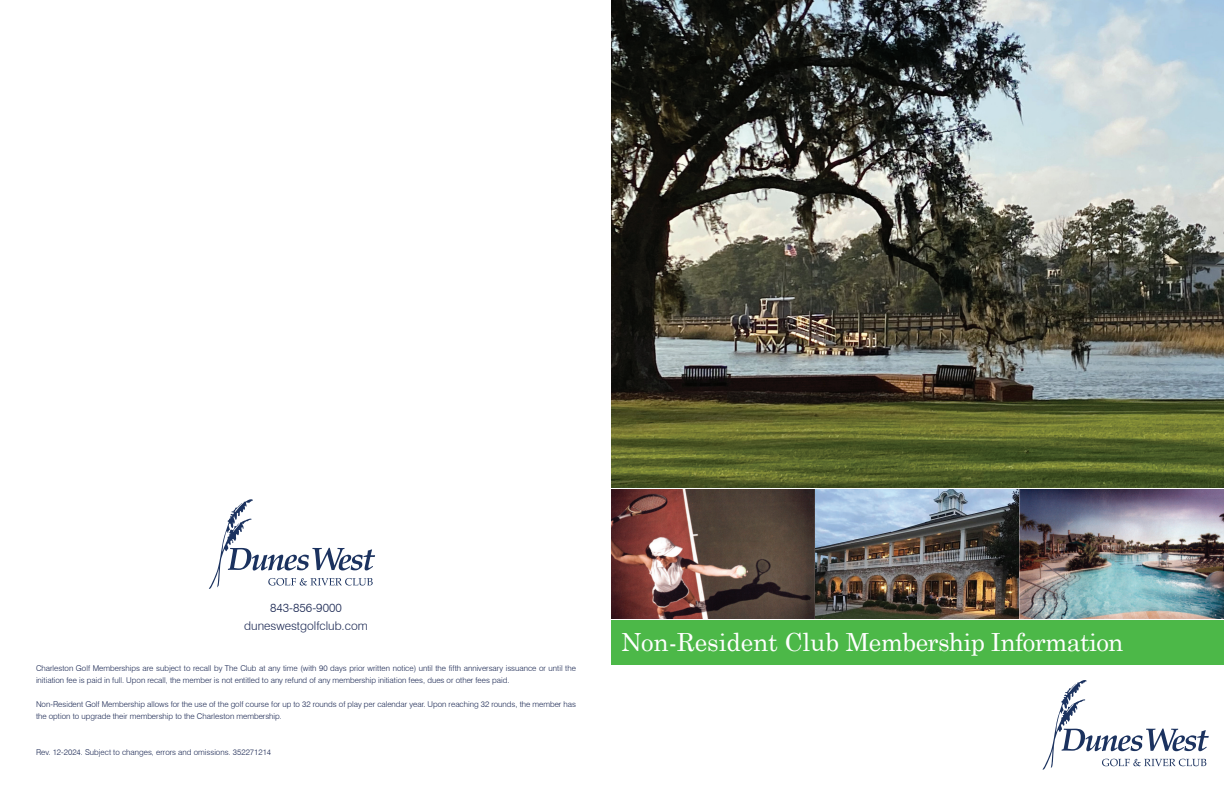
<style>
.page{position:relative;width:1224px;height:792px;background:#fff}
.page>*{position:absolute;margin:0;border:0;box-sizing:border-box;transform-origin:0 0}
.t1{font:25px "Century Schoolbook";letter-spacing:-.025em;color:#fff}
.t2{font:300 12px/18px "Swiss 721 BT";color:#1b2853;text-align:center}
.t3{font:300 8px/12px "Swiss 721 BT";color:#1b2853}
</style>
<div class="page">
<img style="left:611px;top:0;width:613px;height:488px">
<div style="left:611px;top:620px;width:613px;height:45px;background:#4cb848"></div>
<img style="left:611px;top:489px;width:203px;height:130px">
<img style="left:816px;top:489px;width:202px;height:130px">
<img style="left:1020px;top:489px;width:204px;height:130px">
<svg style="left:209px;top:499px;width:166px;height:90px"></svg>
<svg style="left:1043px;top:680px;width:166px;height:90px"></svg>
<h2 class="t2" style="left:244px;top:599px;width:125px">843-856-9000 duneswestgolfclub.com</h2>
<p class="t3" style="left:36px;top:662px;width:541px">Charleston Golf Memberships are subject to recall by The Club at any time (with 90 days prior written notice) until the fifth anniversary issuance or until the initiation fee is paid in full. Upon recall, the member is not entitled to any refund of any membership initiation fees, dues or other fees paid.</p>
<p class="t3" style="left:36px;top:698px;width:541px">Non-Resident Golf Membership allows for the use of the golf course for up to 32 rounds of play per calendar year. Upon reaching 32 rounds, the member has the option to upgrade their membership to the Charleston membership.</p>
<p class="t3" style="left:36px;top:746px;width:237px">Rev. 12-2024. Subject to changes, errors and omissions. 352271214</p>
<h1 class="t1" style="left:621px;top:621px;width:504px">Non-Resident Club Membership Information</h1>
</div>
